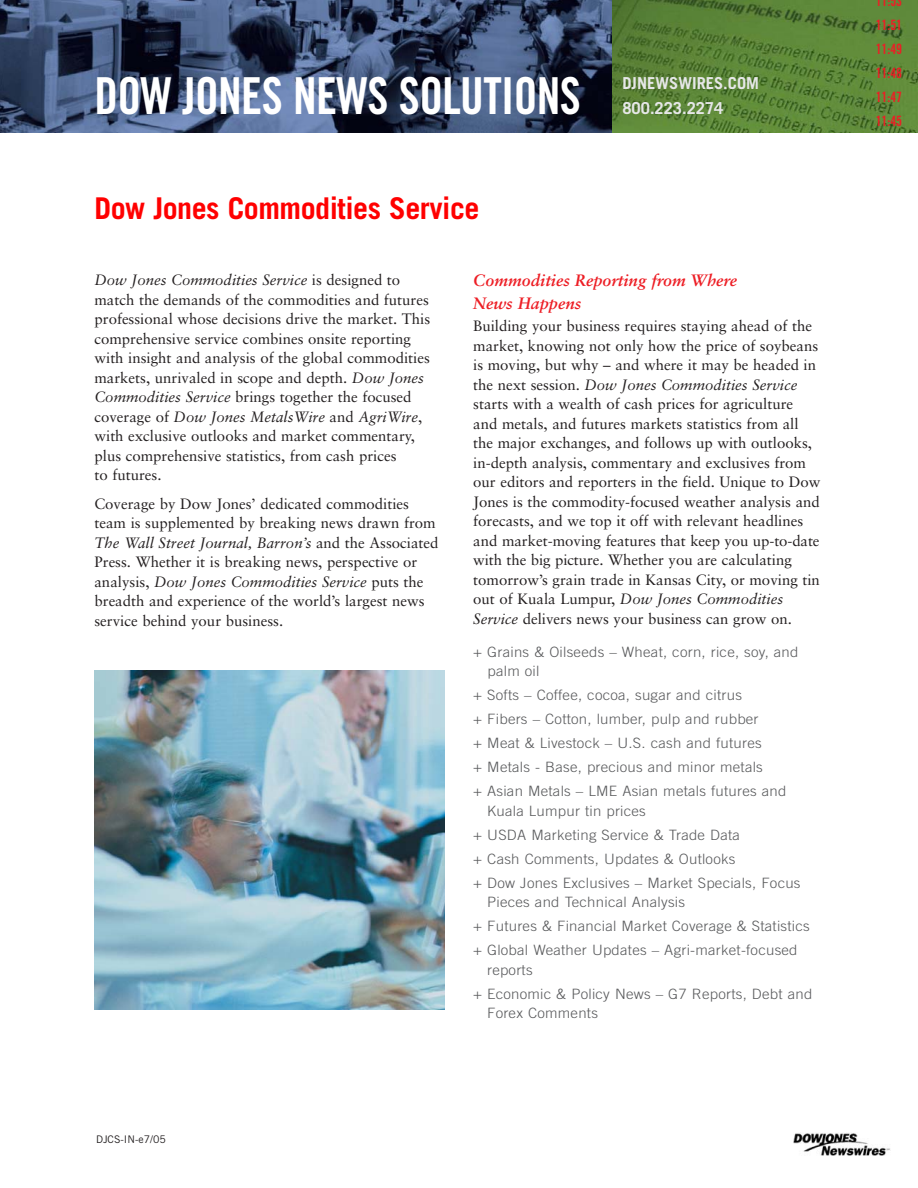
<style>
.page{position:relative;width:918px;height:1188px;background:#fff}
.page>*{position:absolute;margin:0;border:0;box-sizing:border-box;transform-origin:0 0}
.t1{font:51px "Trade Gothic Bold Cond Twenty";letter-spacing:-.015em;color:#fff;scale:.93 1}
.t2{font:700 30px "Trade Gothic";letter-spacing:-.015em;color:#f00}
.t3{font:italic 700 16.5px/22.5px "Sabon";color:#ed1e25}
.t4{font:700 16.5px "Trade Gothic";color:#e6e7e8}
.t5{font:15px/19.5px "Sabon";color:#231f20}
.t6{font:300 14.25px/24px "Trade Gothic";letter-spacing:.015em;color:#58595b;scale:1.05 1}
.t7{font:14.25px/24px "Trade Gothic Bold Cond Twenty";color:#ed1e25;text-align:justify;scale:.93 1}
.t8{font:10.5px "Trade Gothic";color:#231f20}
.s1{font-style:italic}
</style>
<div class="page">
<img style="left:794px;top:1133px;width:96px;height:22px">
<img style="left:0;top:0;width:612px;height:132px">
<img style="left:612px;top:0;width:306px;height:132px">
<img style="left:94px;top:671px;width:351px;height:339px">
<h1 class="t1" style="left:94px;top:77px;width:525px">DOW JONES NEWS SOLUTIONS</h1>
<h2 class="t2" style="left:94px;top:198px;width:387px">Dow Jones Commodities Service</h2>
<p class="t4" style="left:622px;top:83px;width:138px">DJNEWSWIRES.COM</p>
<p class="t4" style="left:622px;top:109px;width:102px">800.223.2274</p>
<p class="t5" style="left:94px;top:272px;width:337px"><span class="s1">Dow Jones Commodities Service</span> is designed to match the demands of the commodities and futures professional whose decisions drive the market. This comprehensive service combines onsite reporting with insight and analysis of the global commodities markets, unrivaled in scope and depth. <span class="s1">Dow Jones Commodities Service</span> brings together the focused coverage of <span class="s1">Dow Jones MetalsWire</span> and <span class="s1">AgriWire</span>, with exclusive outlooks and market commentary, plus comprehensive statistics, from cash prices<br>to futures.</p>
<p class="t5" style="left:94px;top:495px;width:346px">Coverage by Dow Jones’ dedicated commodities team is supplemented by breaking news drawn from <span class="s1">The Wall Street Journal, Barron’s</span> and the Associated Press. Whether it is breaking news, perspective or analysis, <span class="s1">Dow Jones Commodities Service</span> puts the breadth and experience of the world’s largest news service behind your business.</p>
<p class="t3" style="left:473px;top:271px;width:266px">Commodities Reporting from Where<br>News Happens</p>
<p class="t5" style="left:473px;top:318px;width:349px">Building your business requires staying ahead of the market, knowing not only how the price of soybeans is moving, but why – and where it may be headed in the next session. <span class="s1">Dow Jones Commodities Service </span>starts with a wealth of cash prices for agriculture and metals, and futures markets statistics from all the major exchanges, and follows up with outlooks, in-depth analysis, commentary and exclusives from our editors and reporters in the field. Unique to Dow Jones is the commodity-focused weather analysis and forecasts, and we top it off with relevant headlines and market-moving features that keep you up-to-date with the big picture. Whether you are calculating tomorrow’s grain trade in Kansas City, or moving tin out of Kuala Lumpur, <span class="s1">Dow Jones Commodities Service</span> delivers news your business can grow on.</p>
<p class="t6" style="left:488px;top:643px;width:298px;line-height:19.5px;text-indent:-14px">+ Grains &amp; Oilseeds – Wheat, corn, rice, soy, and palm oil</p>
<p class="t6" style="left:473px;top:685px;width:300px">+ Softs – Coffee, cocoa, sugar and citrus<br>+ Fibers – Cotton, lumber, pulp and rubber<br>+ Meat &amp; Livestock – U.S. cash and futures<br>+ Metals - Base, precious and minor metals<br>+ Asian Metals – LME Asian metals futures and</p>
<p class="t6" style="left:473px;top:800px;width:313px;text-indent:14px">Kuala Lumpur tin prices<br>+ USDA Marketing Service &amp; Trade Data<br>+ Cash Comments, Updates &amp; Outlooks<br>+ Dow Jones Exclusives – Market Specials, Focus</p>
<p class="t6" style="left:473px;top:892px;width:322px;text-indent:14px">Pieces and Technical Analysis<br>+ Futures &amp; Financial Market Coverage &amp; Statistics + Global Weather Updates – Agri-market-focused</p>
<p class="t6" style="left:473px;top:959px;width:324px;text-indent:14px">reports<br>+ Economic &amp; Policy News – G7 Reports, Debt and</p>
<p class="t6" style="left:487px;top:1003px;width:107px">Forex Comments</p>
<p class="t8" style="left:96px;top:1135px;width:71px">DJCS-IN-e7/05</p>
<p class="t7" style="left:876px;top:-10px;width:30px">11:53<br>11:51<br>11:49<br>11:48<br>11:47<br>11:45</p>
</div>
